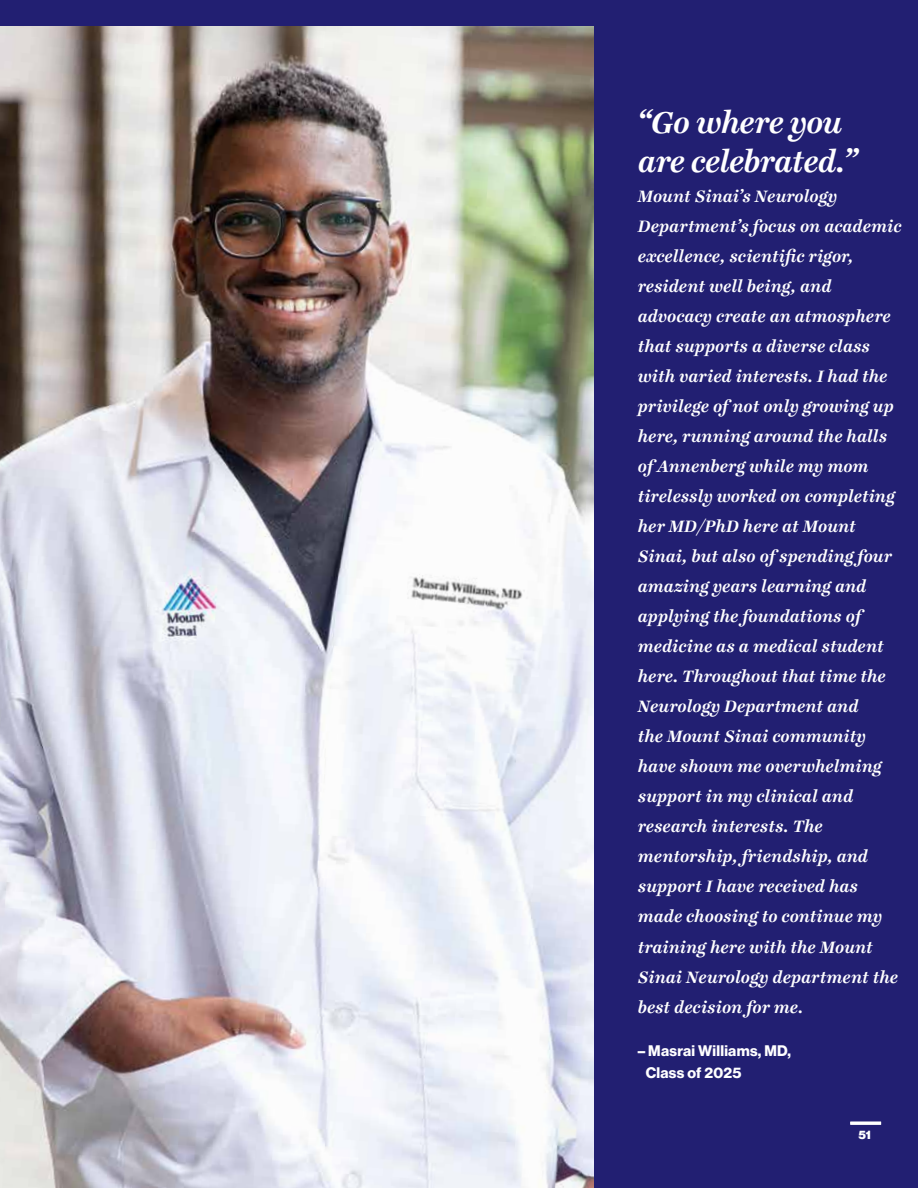
<style>
.page{position:relative;width:918px;height:1188px;background:#fff}
.page>*{position:absolute;margin:0;border:0;box-sizing:border-box;transform-origin:0 0}
.t1{font:italic 700 33px/39.6px "Ingeborg";letter-spacing:-.02em;color:#fff}
.t2{font:italic 700 18px/30px "Ingeborg";color:#fff}
.t3{font:15px/22.5px "N Haas Grotesk DS Std 75 Bd";letter-spacing:.02em;color:#fff}
.t4{font:12px "N Haas Grotesk DS Std 95 Blk";color:#fff}
</style>
<div class="page">
<div style="left:0;top:0;width:918px;height:28px;background:#221f72"></div>
<img style="left:0;top:26px;width:594px;height:1162px">
<div style="left:594px;top:0;width:324px;height:1188px;background:#221f72"></div>
<hr style="left:850px;top:1122px;width:31px;height:3px;background:#fff">
<h1 class="t1" style="left:638px;top:103px;width:221px">“Go where you are celebrated.”</h1>
<p class="t2" style="left:638px;top:182px;width:265px">Mount Sinai’s Neurology<br>Department’s focus on academic excellence, scientific rigor, resident well being, and advocacy create an atmosphere that supports a diverse class with varied interests. I had the privilege of not only growing up here, running around the halls of Annenberg while my mom tirelessly worked on completing her MD/PhD here at Mount<br>Sinai, but also of spending four amazing years learning and applying the foundations of medicine as a medical student here. Throughout that time the<br>Neurology Department and<br>the Mount Sinai community have shown me overwhelming support in my clinical and research interests. The mentorship, friendship, and support I have received has made choosing to continue my training here with the Mount<br>Sinai Neurology department the best decision for me.</p>
<p class="t3" style="left:646px;top:1040px;width:147px;text-indent:-8px">– Masrai Williams, MD,<br>Class of 2025</p>
<p class="t4" style="left:858px;top:1128px;width:14px">51</p>
</div>
